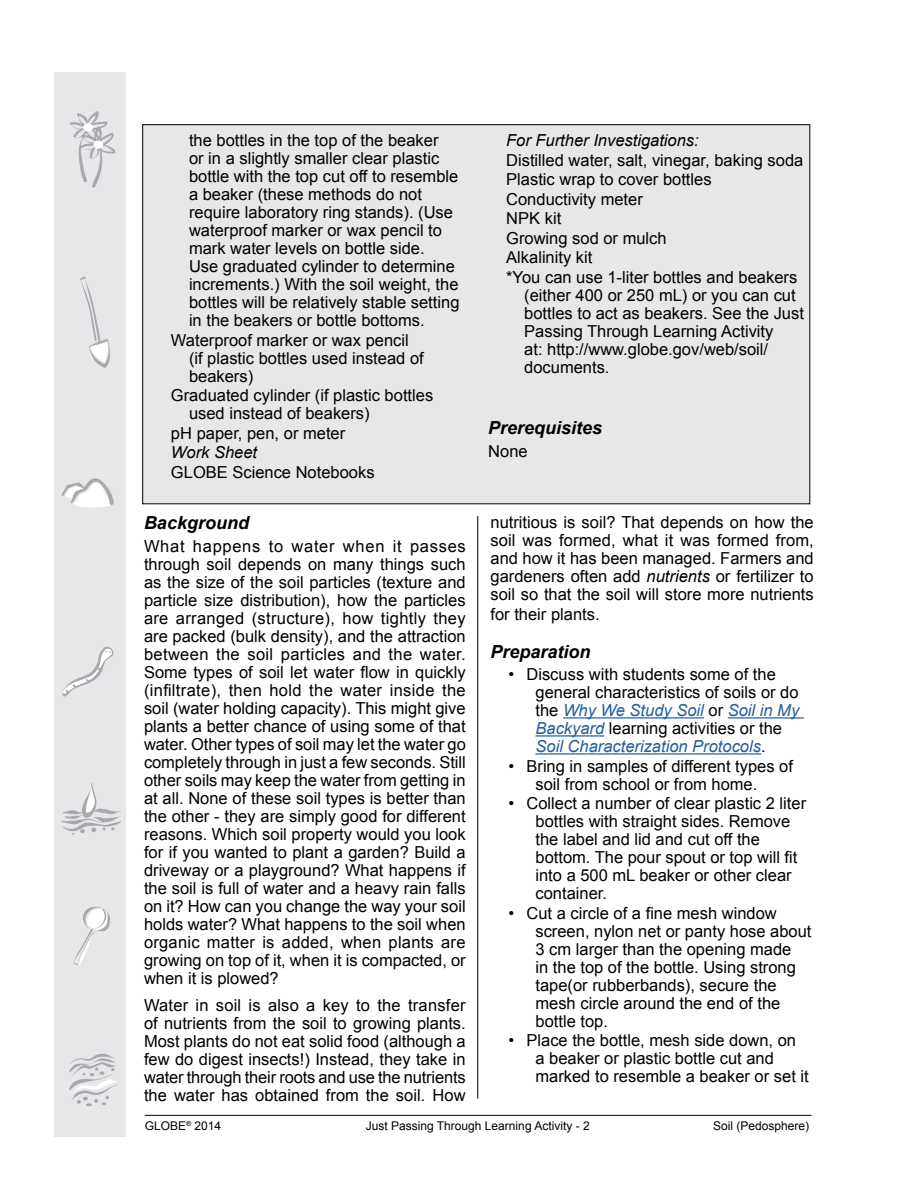
<style>
.page{position:relative;width:918px;height:1188px;background:#fff}
.page>*{position:absolute;margin:0;border:0;box-sizing:border-box;transform-origin:0 0}
.t1{font:italic 700 18px "Arial";color:#000}
.t2{font:16.5px/18px "Arial";color:#000}
.t3{font:italic 16.5px "Arial";color:#000}
.t4{font:12px "Arial";color:#000}
.s1{font-style:italic}
.s2{font-style:italic;color:#215e9e}
</style>
<div class="page">
<hr style="left:477px;top:126px;width:1px;height:973px;background:#000">
<hr style="left:145px;top:1115px;width:667px;height:1px;background:#000">
<div style="left:54px;top:72px;width:72px;height:1065px;background:#e6e7e8"></div>
<svg style="left:80px;top:276px;width:30px;height:92px"></svg>
<svg style="left:62px;top:646px;width:52px;height:51px"></svg>
<svg style="left:73px;top:906px;width:38px;height:59px"></svg>
<svg style="left:69px;top:1054px;width:49px;height:52px"></svg>
<svg style="left:61px;top:478px;width:53px;height:30px"></svg>
<svg style="left:70px;top:111px;width:46px;height:77px"></svg>
<svg style="left:61px;top:783px;width:60px;height:52px"></svg>
<div style="left:464px;top:106px;width:24px;height:410px;background:#fff"></div>
<div style="left:143px;top:125px;width:667px;height:379px;background:#e6e7e8"></div>
<hr style="left:563px;top:717px;width:141px;height:2px;background:#215e9e">
<hr style="left:728px;top:717px;width:76px;height:2px;background:#215e9e">
<hr style="left:536px;top:735px;width:68px;height:2px;background:#215e9e">
<hr style="left:536px;top:753px;width:225px;height:2px;background:#215e9e">
<p class="t2" style="left:189px;top:132px;width:272px">the bottles in the top of the beaker<br>or in a slightly smaller clear plastic bottle with the top cut off to resemble a beaker (these methods do not require laboratory ring stands). (Use waterproof marker or wax pencil to mark water levels on bottle side.<br>Use graduated cylinder to determine increments.) With the soil weight, the bottles will be relatively stable setting in the beakers or bottle bottoms.</p>
<p class="t2" style="left:189px;top:331px;width:236px;text-indent:-18px">Waterproof marker or wax pencil (if plastic bottles used instead of beakers)</p>
<p class="t2" style="left:189px;top:387px;width:246px;text-indent:-18px">Graduated cylinder (if plastic bottles used instead of beakers)</p>
<p class="t2" style="left:171px;top:424px;width:176px">pH paper, pen, or meter</p>
<p class="t3" style="left:171px;top:442px;width:88px">Work Sheet</p>
<p class="t2" style="left:171px;top:463px;width:205px">GLOBE Science Notebooks</p>
<p class="t1" style="left:144px;top:511px;width:107px">Background</p>
<p class="t2" style="left:144px;top:537px;width:323px;text-align:justify">What happens to water when it passes through soil depends on many things such as the size of the soil particles (texture and particle size distribution), how the particles are arranged (structure), how tightly they are packed (bulk density), and the attraction between the soil particles and the water.<br>Some types of soil let water flow in quickly (infiltrate), then hold the water inside the soil (water holding capacity). This might give plants a better chance of using some of that water. Other types of soil may let the water go completely through in just a few seconds. Still other soils may keep the water from getting in at all. None of these soil types is better than the other - they are simply good for different reasons. Which soil property would you look for if you wanted to plant a garden? Build a driveway or a playground? What happens if the soil is full of water and a heavy rain falls on it? How can you change the way your soil holds water? What happens to the soil when organic matter is added, when plants are growing on top of it, when it is compacted, or when it is plowed?</p>
<p class="t2" style="left:144px;top:996px;width:323px;text-align:justify">Water in soil is also a key to the transfer of nutrients from the soil to growing plants.<br>Most plants do not eat solid food (although a few do digest insects!) Instead, they take in water through their roots and use the nutrients the water has obtained from the soil. How</p>
<p class="t3" style="left:506px;top:130px;width:194px">For Further Investigations:</p>
<p class="t2" style="left:506px;top:151px;width:299px;line-height:19.5px">Distilled water, salt, vinegar, baking soda<br>Plastic wrap to cover bottles<br>Conductivity meter<br>NPK kit<br>Growing sod or mulch<br>Alkalinity kit<br>*You can use 1-liter bottles and beakers</p>
<p class="t2" style="left:524px;top:286px;width:281px">(either 400 or 250 mL) or you can cut bottles to act as beakers. See the Just<br>Passing Through Learning Activity<br>at: http://www.globe.gov/web/soil/ documents.</p>
<p class="t1" style="left:488px;top:416px;width:116px">Prerequisites</p>
<p class="t2" style="left:488px;top:442px;width:41px">None</p>
<p class="t2" style="left:490px;top:514px;width:325px;text-align:justify">nutritious is soil? That depends on how the soil was formed, what it was formed from, and how it has been managed. Farmers and gardeners often add <span class="s1">nutrients</span> or fertilizer to soil so that the soil will store more nutrients</p>
<p class="t2" style="left:490px;top:606px;width:111px">for their plants.</p>
<p class="t1" style="left:490px;top:639px;width:102px">Preparation</p>
<p class="t2" style="left:535px;top:666px;width:265px;text-indent:-27px">• Discuss with students some of the general characteristics of soils or do the <span class="s2">Why We Study Soil</span> or <span class="s2">Soil in My Backyard</span> learning activities or the <span class="s2">Soil Characterization Protocols</span>.</p>
<p class="t2" style="left:508px;top:757px;width:286px;text-align:center">• Bring in samples of different types of soil from school or from home.</p>
<p class="t2" style="left:535px;top:795px;width:272px;text-indent:-27px">• Collect a number of clear plastic 2 liter bottles with straight sides. Remove the label and lid and cut off the bottom. The pour spout or top will fit into a 500 mL beaker or other clear container.</p>
<p class="t2" style="left:535px;top:904px;width:278px;text-indent:-27px">• Cut a circle of a fine mesh window screen, nylon net or panty hose about<br>3 cm larger than the opening made<br>in the top of the bottle. Using strong tape(or rubberbands), secure the mesh circle around the end of the bottle top.</p>
<p class="t2" style="left:535px;top:1032px;width:275px;text-indent:-27px">• Place the bottle, mesh side down, on a beaker or plastic bottle cut and marked to resemble a beaker or set it</p>
<p class="t4" style="left:145px;top:1118px;width:78px">GLOBE<sup>®</sup> 2014</p>
<p class="t4" style="left:366px;top:1118px;width:225px">Just Passing Through Learning Activity - 2</p>
<p class="t4" style="left:713px;top:1118px;width:98px">Soil (Pedosphere)</p>
</div>
